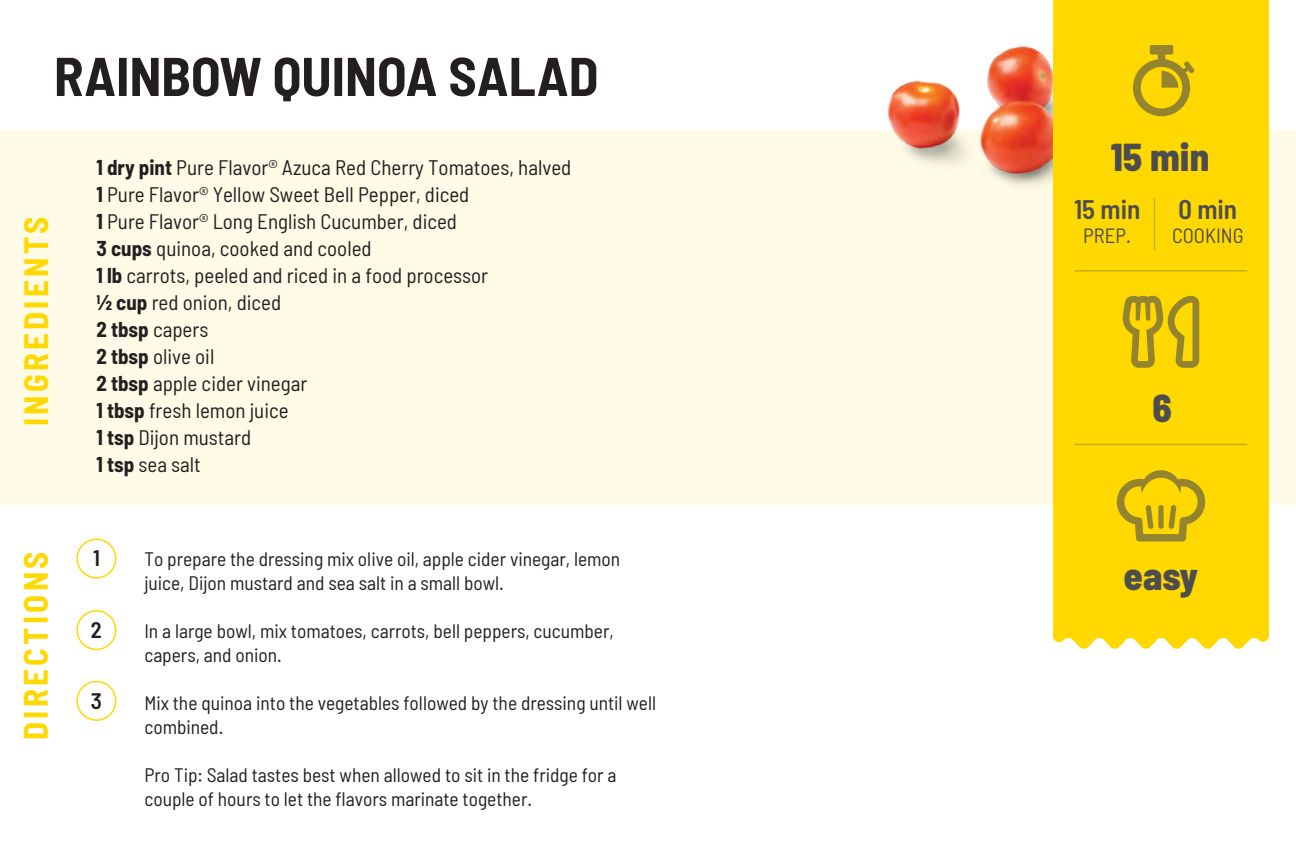
<style>
.page{position:relative;width:1296px;height:864px;background:#fff}
.page>*{position:absolute;margin:0;border:0;box-sizing:border-box;transform-origin:0 0}
.t1{font:700 semi-condensed 54.6px "Barlow";color:#231f20}
.t2{font:800 semi-condensed 39px "Barlow";color:#4d4d50}
.t3{font:700 semi-condensed 33px "Barlow";letter-spacing:.1em;color:#ffd800}
.t4{font:600 semi-condensed 27px "Barlow";color:#4d4d50}
.t5{font:600 semi-condensed 22.5px "Barlow";color:#231f20}
.t6{font:semi-condensed 21px/27px "Barlow";color:#231f20}
.t7{font:semi-condensed 20.7px "Barlow";color:#4d4d50}
.t8{font:semi-condensed 19.5px/24px "Barlow";color:#231f20}
.s1{font-weight:700}
</style>
<div class="page">
<img style="left:840px;top:46px;width:213px;height:85px">
<div style="left:0;top:131px;width:1296px;height:374px;background:#fffbe6"></div>
<div style="left:1053px;top:0;width:216px;height:649px;background:#ffd800"></div>
<svg style="left:1123px;top:296px;width:76px;height:72px"></svg>
<svg style="left:1117px;top:470px;width:88px;height:72px"></svg>
<div style="left:1158px;top:505px;width:6px;height:24px;background:#948430;border-radius:2px"></div>
<svg style="left:1133px;top:45px;width:61px;height:71px"></svg>
<hr style="left:1075px;top:270px;width:172px;height:2px;background:#4d4d50">
<hr style="left:1075px;top:444px;width:172px;height:1px;background:#4d4d50">
<hr style="left:1154px;top:199px;width:1px;height:51px;background:#4d4d50">
<div style="left:76px;top:538px;width:40px;height:41px;border:2px solid #ffd800;border-radius:50%"></div>
<div style="left:76px;top:610px;width:40px;height:40px;border:2px solid #ffd800;border-radius:50%"></div>
<div style="left:76px;top:681px;width:40px;height:40px;border:2px solid #ffd800;border-radius:50%"></div>
<h1 class="t1" style="left:54px;top:42px;width:546px">RAINBOW QUINOA SALAD</h1>
<h3 class="t3" style="left:16px;top:426px;width:211px;rotate:-90deg">INGREDIENTS</h3>
<p class="t6" style="left:96px;top:153px;width:476px"><span class="s1">1 dry pint</span> Pure Flavor® Azuca Red Cherry Tomatoes, halved<br><span class="s1">1</span> Pure Flavor® Yellow Sweet Bell Pepper, diced<br><span class="s1">1</span> Pure Flavor® Long English Cucumber, diced<br><span class="s1">3 cups</span> quinoa, cooked and cooled<br><span class="s1">1 lb</span> carrots, peeled and riced in a food processor<br><span class="s1">½ cup</span> red onion, diced<br><span class="s1">2 tbsp</span> capers<br><span class="s1">2 tbsp</span> olive oil<br><span class="s1">2 tbsp</span> apple cider vinegar<br><span class="s1">1 tbsp</span> fresh lemon juice<br><span class="s1">1 tsp</span> Dijon mustard<br><span class="s1">1 tsp</span> sea salt</p>
<h3 class="t3" style="left:15px;top:740px;width:190px;rotate:-90deg">DIRECTIONS</h3>
<p class="t5" style="left:93px;top:544px;width:8px">1</p>
<p class="t5" style="left:91px;top:616px;width:12px">2</p>
<p class="t5" style="left:91px;top:687px;width:13px">3</p>
<p class="t8" style="left:144px;top:547px;width:477px">To prepare the dressing mix olive oil, apple cider vinegar, lemon juice, Dijon mustard and sea salt in a small bowl.</p>
<p class="t8" style="left:144px;top:619px;width:471px">In a large bowl, mix tomatoes, carrots, bell peppers, cucumber, capers, and onion.</p>
<p class="t8" style="left:144px;top:691px;width:513px">Mix the quinoa into the vegetables followed by the dressing until well combined.</p>
<p class="t8" style="left:144px;top:763px;width:474px">Pro Tip: Salad tastes best when allowed to sit in the fridge for a couple of hours to let the flavors marinate together.</p>
<h2 class="t2" style="left:1111px;top:133px;width:100px">15 min</h2>
<h3 class="t4" style="left:1074px;top:192px;width:68px">15 min</h3>
<p class="t7" style="left:1083px;top:223px;width:49px">PREP.</p>
<h3 class="t4" style="left:1179px;top:192px;width:60px">0 min</h3>
<p class="t7" style="left:1172px;top:223px;width:73px">COOKING</p>
<h2 class="t2" style="left:1152px;top:383px;width:21px">6</h2>
<h2 class="t2" style="left:1124px;top:552px;width:76px">easy</h2>
</div>
